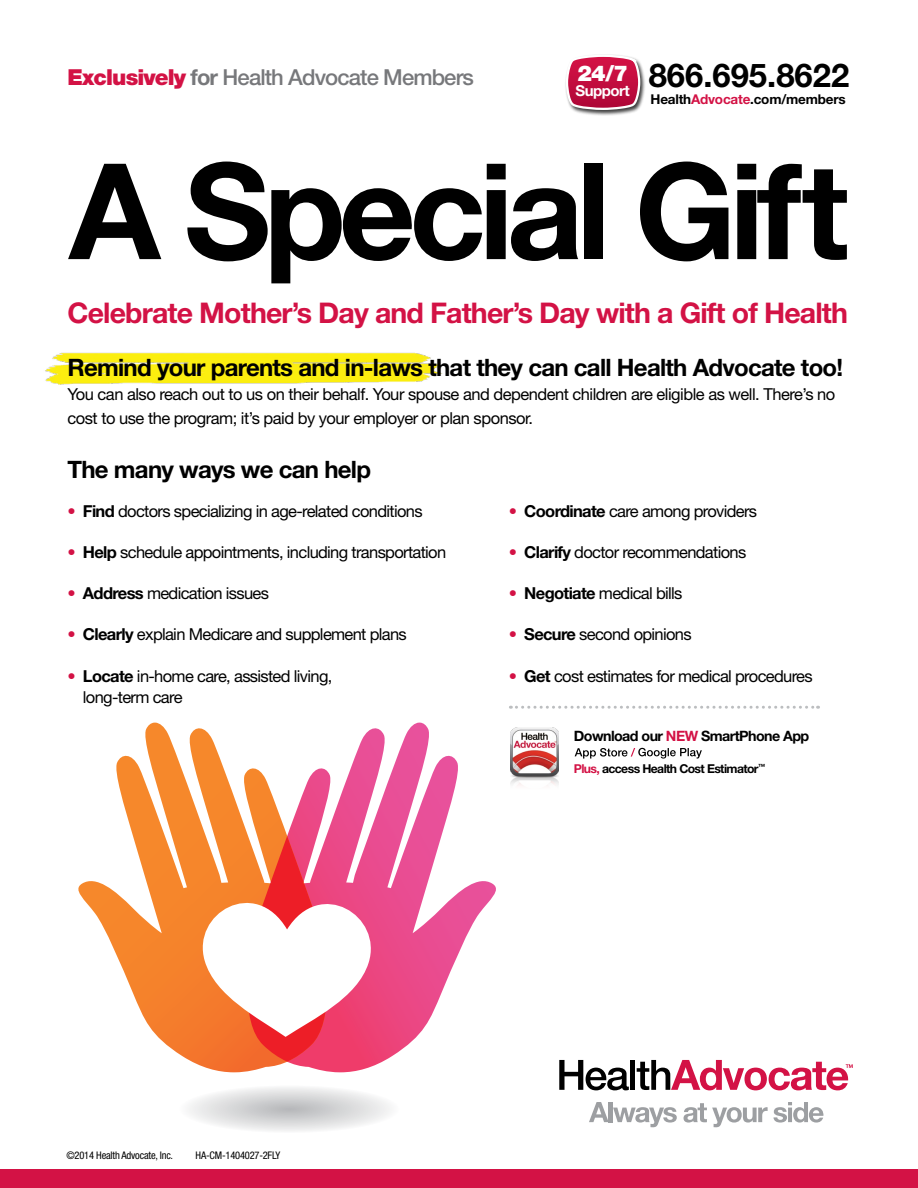
<style>
.page{position:relative;width:918px;height:1188px;background:#fff}
.page>*{position:absolute;margin:0;border:0;box-sizing:border-box;transform-origin:0 0}
.t1{font:700 133.5px "Helvetica Neue LT Std";letter-spacing:-.05em;color:#000}
.t2{font:700 32.85px "Helvetica Neue LT Std";color:#000}
.t3{font:700 28.5px "Helvetica Neue LT Std";letter-spacing:-.03em;color:#d31245}
.t4{font:700 24px "Helvetica Neue LT Std";letter-spacing:-.03em;color:#000}
.t5{font:500 22.05px "Helvetica Neue LT Std";letter-spacing:-.04em;color:#77787b}
.t6{font:16.5px/24px "Helvetica Neue LT Std";letter-spacing:-.04em;color:#000}
.t7{font:700 15px "Helvetica Neue LT Std";letter-spacing:-.035em;color:#fff}
.t8{font:700 14.25px "Helvetica Neue LT Std";letter-spacing:-.04em;color:#000}
.t9{font:700 13.5px "Helvetica Neue LT Std";letter-spacing:-.015em;color:#000}
.t10{font:700 12.15px "Helvetica Neue LT Std";letter-spacing:-.05em;color:#000}
.t11{font:condensed 10.5px "Helvetica Neue LT Std";letter-spacing:-.02em;color:#000}
.s1{font-weight:900;color:#d31245}
.s2{font-weight:700}
.s3{color:#d31245}
</style>
<div class="page">
<img style="left:45px;top:353px;width:398px;height:32px">
<svg style="left:189px;top:1087px;width:201px;height:44px"></svg>
<svg style="left:334px;top:723px;width:162px;height:349px"></svg>
<svg style="left:78px;top:723px;width:256px;height:349px"></svg>
<svg style="left:191px;top:836px;width:193px;height:226px"></svg>
<div style="left:0;top:1169px;width:918px;height:19px;background:#d31245"></div>
<svg style="left:559px;top:1060px;width:70px;height:30px"></svg>
<div style="left:630px;top:1060px;width:5px;height:30px;background:#000"></div>
<svg style="left:637px;top:1060px;width:216px;height:30px"></svg>
<svg style="left:589px;top:1102px;width:88px;height:25px"></svg>
<svg style="left:684px;top:1103px;width:84px;height:24px"></svg>
<svg style="left:774px;top:1102px;width:50px;height:21px"></svg>
<div style="left:565px;top:54px;width:81px;height:62px;background:#000;opacity:.75"></div>
<svg style="left:565px;top:54px;width:76px;height:57px"></svg>
<img style="left:510px;top:727px;width:49px;height:58px">
<svg style="left:575px;top:748px;width:127px;height:11px"></svg>
<svg style="left:510px;top:706px;width:309px;height:3px"></svg>
<h3 class="t5" style="left:68px;top:64px;width:408px"><span class="s1">Exclusively</span> <span class="s2">for</span> Health Advocate Members</h3>
<h2 class="t2" style="left:577px;top:55px;width:273px"><sup>24/7</sup> 866.695.8622</h2>
<p class="t7" style="left:576px;top:82px;width:56px">Support</p>
<p class="t9" style="left:651px;top:91px;width:197px">Health<span class="s3">Advocate</span>.com/members</p>
<h1 class="t1" style="left:69px;top:129px;width:781px">A Special Gift</h1>
<h3 class="t3" style="left:68px;top:295px;width:782px">Celebrate Mother’s Day and Father’s Day with a Gift of Health</h3>
<h3 class="t4" style="left:68px;top:353px;width:777px">Remind your parents and in-laws that they can call Health Advocate too!</h3>
<p class="t6" style="left:68px;top:382px;width:769px">You can also reach out to us on their behalf. Your spouse and dependent children are eligible as well. There’s no cost to use the program; it’s paid by your employer or plan sponsor.</p>
<h3 class="t4" style="left:68px;top:454px;width:305px">The many ways we can help</h3>
<p class="t6" style="left:68px;top:498px;width:357px"><span class="s3">•</span> <span class="s2">Find</span> doctors specializing in age-related conditions</p>
<p class="t6" style="left:68px;top:540px;width:380px"><span class="s3">•</span> <span class="s2">Help</span> schedule appointments, including transportation</p>
<p class="t6" style="left:68px;top:581px;width:203px"><span class="s3">•</span> <span class="s2">Address</span> medication issues</p>
<p class="t6" style="left:68px;top:622px;width:341px"><span class="s3">•</span> <span class="s2">Clearly</span> explain Medicare and supplement plans</p>
<p class="t6" style="left:83px;top:665px;width:251px;line-height:21px;text-indent:-15px"><span class="s3">•</span> <span class="s2">Locate</span> in-home care, assisted living, long-term care</p>
<p class="t6" style="left:509px;top:498px;width:250px"><span class="s3">•</span> <span class="s2">Coordinate</span> care among providers</p>
<p class="t6" style="left:509px;top:540px;width:239px"><span class="s3">•</span> <span class="s2">Clarify</span> doctor recommendations</p>
<p class="t6" style="left:509px;top:581px;width:175px"><span class="s3">•</span> <span class="s2">Negotiate</span> medical bills</p>
<p class="t6" style="left:509px;top:622px;width:184px"><span class="s3">•</span> <span class="s2">Secure</span> second opinions</p>
<p class="t6" style="left:509px;top:663px;width:305px"><span class="s3">•</span> <span class="s2">Get</span> cost estimates for medical procedures</p>
<p class="t8" style="left:574px;top:727px;width:237px">Download our <span class="s3">NEW</span> SmartPhone App</p>
<p class="t10" style="left:574px;top:761px;width:193px"><span class="s3">Plus,</span> access Health Cost Estimator<sup>™</sup></p>
<p class="t11" style="left:66px;top:1149px;width:108px">©2014 Health Advocate, Inc.</p>
<p class="t11" style="left:196px;top:1149px;width:86px">HA-CM-1404027-2FLY</p>
</div>
